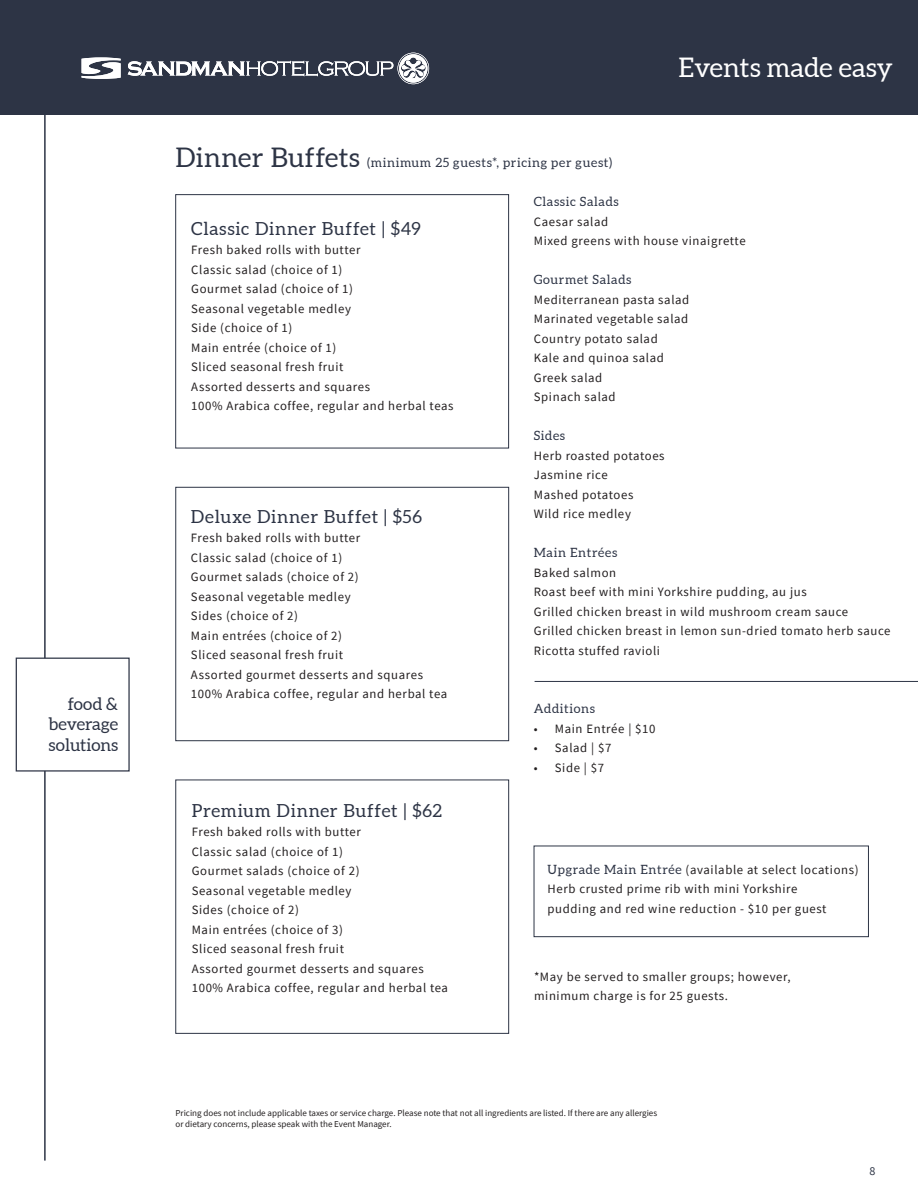
<style>
.page{position:relative;width:918px;height:1188px;background:#fff}
.page>*{position:absolute;margin:0;border:0;box-sizing:border-box;transform-origin:0 0}
.t1{font:27px "Aleo";color:#fff}
.t2{font:18px "Aleo";letter-spacing:.04em;color:#2d3445}
.t3{font:17.25px/20.7px "Aleo";color:#2d3445;text-align:justify}
.t4{font:12.75px/19.5px "Source Sans Pro";letter-spacing:.05em;color:#231f20}
.t5{font:12.75px "Aleo";letter-spacing:.05em;color:#2d3445}
.t6{font:12px "Source Sans Pro";color:#2d3445}
.t7{font:9px/10.8px "Source Sans Pro";color:#231f20}
.s1{font-size:27px}
.s2{font-family:"Aleo";color:#2d3445}
</style>
<div class="page">
<div style="left:0;top:0;width:918px;height:114px;background:#2d3445"></div>
<hr style="left:44px;top:113px;width:2px;height:1048px;background:#2d3445">
<div style="left:16px;top:658px;width:114px;height:114px;background:#fff;border:1px solid #2d3445"></div>
<div style="left:176px;top:194px;width:333px;height:254px;border:1px solid #2d3445"></div>
<div style="left:176px;top:487px;width:333px;height:254px;border:1px solid #2d3445"></div>
<div style="left:176px;top:780px;width:333px;height:254px;border:1px solid #2d3445"></div>
<hr style="left:535px;top:681px;width:383px;height:1px;background:#2d3445">
<div style="left:534px;top:846px;width:335px;height:91px;border:1px solid #2d3445"></div>
<svg style="left:128px;top:53px;width:301px;height:31px"></svg>
<svg style="left:82px;top:57px;width:39px;height:22px"></svg>
<h3 class="t3" style="left:48px;top:694px;width:71px;text-indent:19px">food &amp; beverage solutions</h3>
<p class="t5" style="left:176px;top:155px;width:438px"><span class="s1">Dinner Buffets</span> (minimum 25 guests*, pricing per guest)</p>
<h1 class="t1" style="left:678px;top:52px;width:216px">Events made easy</h1>
<h2 class="t2" style="left:191px;top:218px;width:231px">Classic Dinner Buffet | $49</h2>
<p class="t4" style="left:191px;top:240px;width:264px">Fresh baked rolls with butter<br>Classic salad (choice of 1)<br>Gourmet salad (choice of 1)<br>Seasonal vegetable medley<br>Side (choice of 1)<br>Main entrée (choice of 1)<br>Sliced seasonal fresh fruit<br>Assorted desserts and squares<br>100% Arabica coffee, regular and herbal teas</p>
<h2 class="t2" style="left:191px;top:506px;width:233px">Deluxe Dinner Buffet | $56</h2>
<p class="t4" style="left:191px;top:528px;width:258px">Fresh baked rolls with butter<br>Classic salad (choice of 1)<br>Gourmet salads (choice of 2)<br>Seasonal vegetable medley<br>Sides (choice of 2)<br>Main entrées (choice of 2)<br>Sliced seasonal fresh fruit<br>Assorted gourmet desserts and squares<br>100% Arabica coffee, regular and herbal tea</p>
<h2 class="t2" style="left:192px;top:800px;width:252px">Premium Dinner Buffet | $62</h2>
<p class="t4" style="left:192px;top:822px;width:258px">Fresh baked rolls with butter<br>Classic salad (choice of 1)<br>Gourmet salads (choice of 2)<br>Seasonal vegetable medley<br>Sides (choice of 2)<br>Main entrées (choice of 3)<br>Sliced seasonal fresh fruit<br>Assorted gourmet desserts and squares<br>100% Arabica coffee, regular and herbal tea</p>
<p class="t5" style="left:534px;top:195px;width:86px">Classic Salads</p>
<p class="t4" style="left:534px;top:212px;width:213px">Caesar salad<br>Mixed greens with house vinaigrette</p>
<p class="t5" style="left:534px;top:273px;width:99px">Gourmet Salads</p>
<p class="t4" style="left:534px;top:290px;width:157px">Mediterranean pasta salad<br>Marinated vegetable salad<br>Country potato salad<br>Kale and quinoa salad<br>Greek salad<br>Spinach salad</p>
<p class="t5" style="left:534px;top:429px;width:33px">Sides</p>
<p class="t4" style="left:534px;top:446px;width:132px">Herb roasted potatoes<br>Jasmine rice<br>Mashed potatoes<br>Wild rice medley</p>
<p class="t5" style="left:534px;top:546px;width:85px">Main Entrées</p>
<p class="t4" style="left:534px;top:563px;width:358px">Baked salmon<br>Roast beef with mini Yorkshire pudding, au jus<br>Grilled chicken breast in wild mushroom cream sauce Grilled chicken breast in lemon sun-dried tomato herb sauce Ricotta stuffed ravioli</p>
<p class="t5" style="left:534px;top:702px;width:63px">Additions</p>
<p class="t4" style="left:534px;top:719px;width:123px">• Main Entrée | $10</p>
<p class="t4" style="left:534px;top:738px;width:79px">• Salad | $7</p>
<p class="t4" style="left:534px;top:758px;width:72px">• Side | $7</p>
<p class="t4" style="left:548px;top:860px;width:313px"><span class="s2">Upgrade Main Entrée</span> (available at select locations)<br>Herb crusted prime rib with mini Yorkshire<br>pudding and red wine reduction - $10 per guest</p>
<p class="t4" style="left:534px;top:967px;width:258px">*May be served to smaller groups; however, minimum charge is for 25 guests.</p>
<p class="t7" style="left:176px;top:1108px;width:483px">Pricing does not include applicable taxes or service charge. Please note that not all ingredients are listed. If there are any allergies or dietary concerns, please speak with the Event Manager.</p>
<p class="t6" style="left:869px;top:1164px;width:7px">8</p>
</div>
